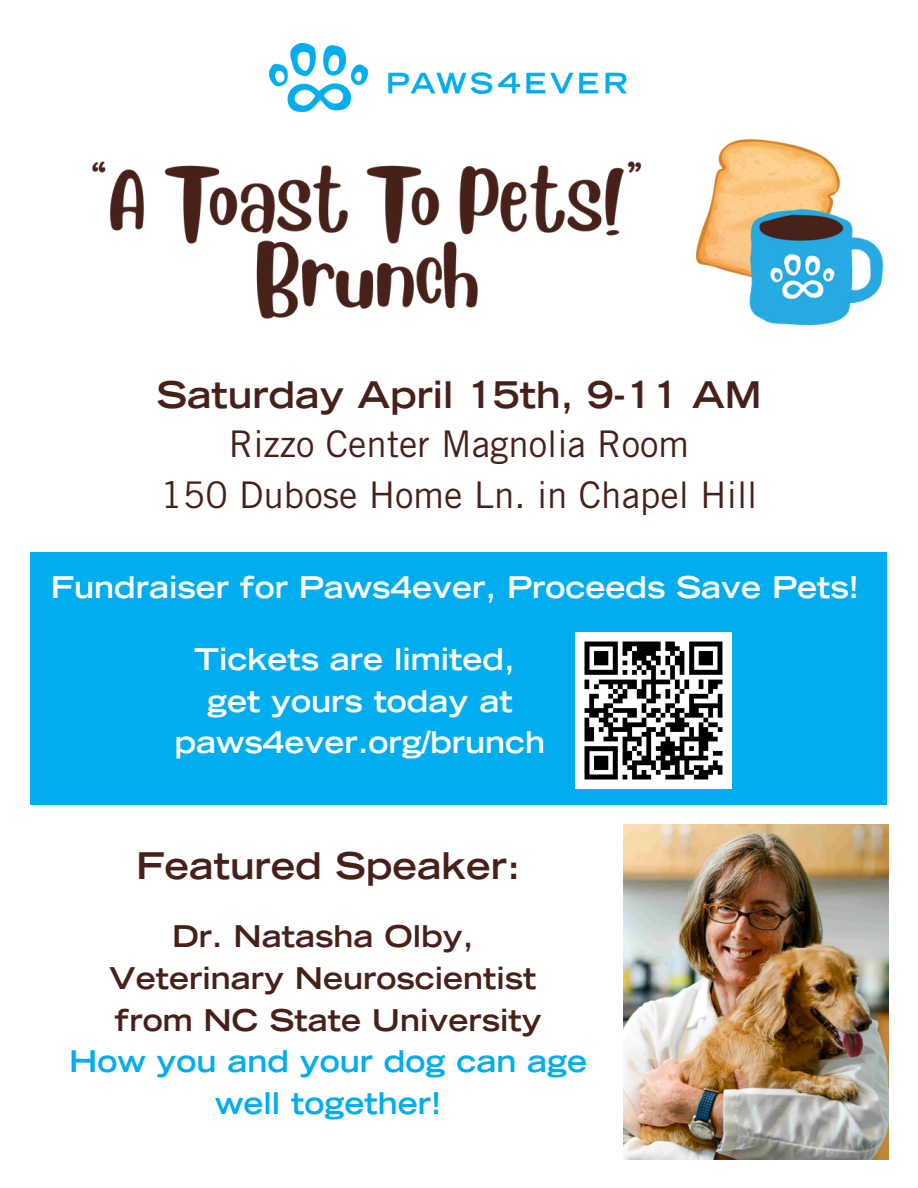
<style>
.page{position:relative;width:918px;height:1188px;background:#fff}
.page>*{position:absolute;margin:0;border:0;box-sizing:border-box;transform-origin:0 0}
.t1{font:36.75px/50.7px "Trade Gothic LT Std";color:#472119;text-align:center}
.t2{font:700 expanded 36.75px "Trade Gothic LT Std";color:#472119}
.t3{font:700 expanded 30px/41.7px "Trade Gothic LT Std";color:#fff;text-align:center}
.t4{font:700 expanded 30px/41.7px "Trade Gothic LT Std";color:#472119;text-align:center}
.t5{font:700 expanded 30px/41.7px "Trade Gothic LT Std";color:#00aeef;text-align:center}
</style>
<div class="page">
<img style="left:92px;top:139px;width:792px;height:187px">
<img style="left:270px;top:43px;width:357px;height:69px">
<div style="left:31px;top:552px;width:856px;height:253px;background:#00aeef"></div>
<img style="left:575px;top:632px;width:157px;height:157px">
<img style="left:624px;top:824px;width:264px;height:335px">
<p class="t2" style="left:156px;top:381px;width:607px">Saturday April 15th, 9-11 AM</p>
<p class="t1" style="left:161px;top:424px;width:598px">Rizzo Center Magnolia Room<br>150 Dubose Home Ln. in Chapel Hill</p>
<p class="t3" style="left:51px;top:570px;width:809px">Fundraiser for Paws4ever, Proceeds Save Pets!</p>
<p class="t3" style="left:175px;top:642px;width:372px">Tickets are limited, get yours today at paws4ever.org/brunch</p>
<p class="t2" style="left:136px;top:852px;width:386px">Featured Speaker:</p>
<p class="t4" style="left:109px;top:920px;width:434px">Dr. Natasha Olby,<br>Veterinary Neuroscientist from NC State University</p>
<p class="t5" style="left:69px;top:1045px;width:520px">How you and your dog can age well together!</p>
</div>
